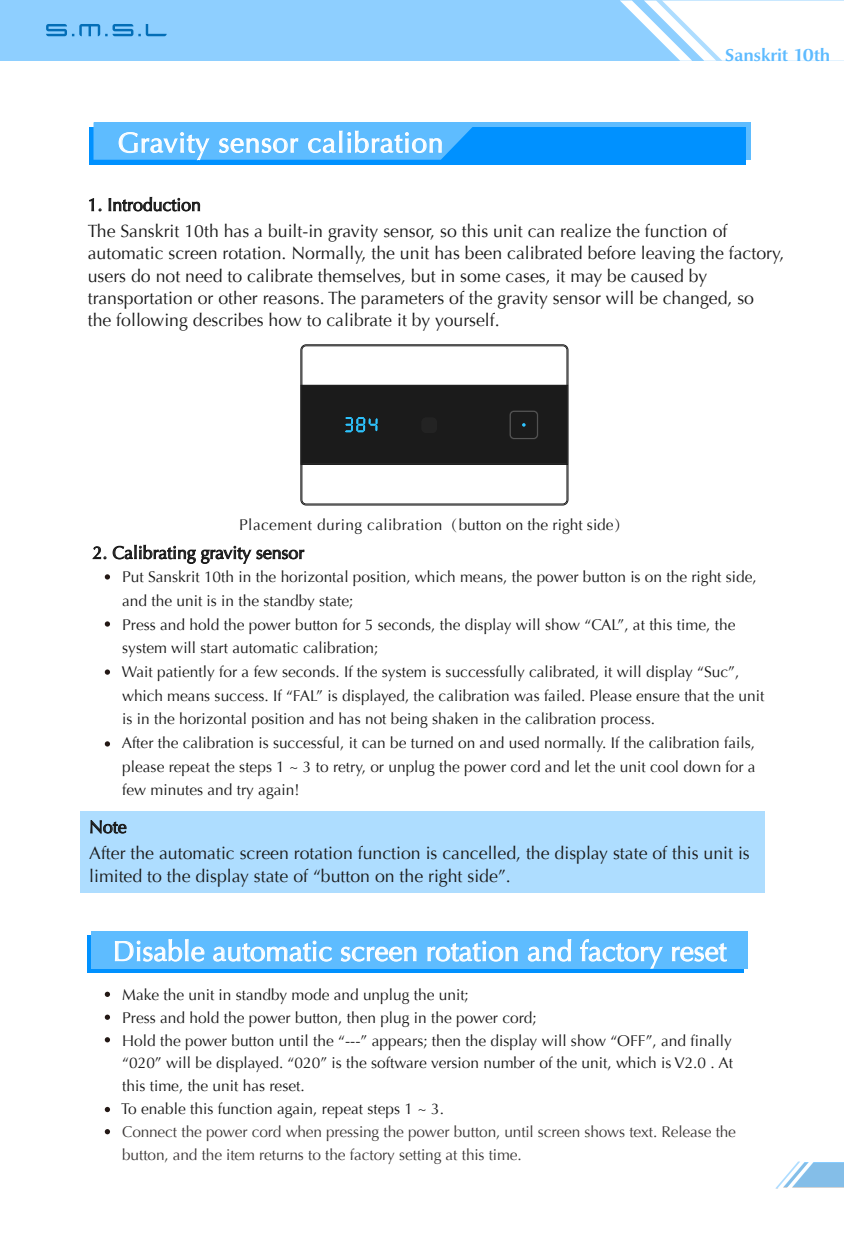
<style>
.page{position:relative;width:844px;height:1241px;background:#fff}
.page>*{position:absolute;margin:0;border:0;box-sizing:border-box;transform-origin:0 0}
.t1{font:28px "Optima";color:#fff}
.t2{font:28px "Optima";letter-spacing:.025em;color:#fff}
.t3{font:17.85px/22.1px "Optima";color:#1b1b1b}
.t4{font:700 17.5px "Optima Nova LT";color:#5ebbff}
.t5{font:15.4px/23.8px "Optima";color:#1b1b1b}
.t6{font:15.4px/22.8px "Optima";letter-spacing:-.01em;color:#3e3a39}
.t7{font:15.4px "Optima";letter-spacing:.025em;color:#1b1b1b}
.s1{font-family:"Adobe Song Std";font-weight:300}
</style>
<div class="page">
<div style="left:93px;top:122px;width:657px;height:38px;background:#5ebcff"></div>
<div style="left:89px;top:127px;width:657px;height:37px;background:#0091ff"></div>
<svg style="left:93px;top:122px;width:380px;height:39px"></svg>
<div style="left:0;top:0;width:843px;height:60px;background:#8ecfff"></div>
<svg style="left:619px;top:0;width:224px;height:61px"></svg>
<svg style="left:46px;top:24px;width:121px;height:12px"></svg>
<div style="left:735px;top:1162px;width:108px;height:24px;background:#84bee8"></div>
<svg style="left:735px;top:1161px;width:78px;height:27px"></svg>
<div style="left:80px;top:811px;width:683px;height:81px;background:#aeddff"></div>
<svg style="left:89px;top:198px;width:13px;height:13px"></svg>
<svg style="left:108px;top:197px;width:92px;height:15px"></svg>
<svg style="left:92px;top:544px;width:212px;height:20px"></svg>
<svg style="left:90px;top:820px;width:37px;height:13px"></svg>
<div style="left:300px;top:385px;width:268px;height:79px;background:#1b1b1b;border:1px solid #393939"></div>
<div style="left:420px;top:417px;width:17px;height:16px;background:#232323;border-radius:5px"></div>
<div style="left:420px;top:417px;width:17px;height:16px;border:1px solid #1b1b1b;border-radius:5px"></div>
<div style="left:301px;top:345px;width:266px;height:159px;border:1px solid #1b1b1b;border-radius:4px"></div>
<hr style="left:301px;top:385px;width:267px;height:1px;background:#1b1b1b">
<hr style="left:301px;top:464px;width:267px;height:1px;background:#1b1b1b">
<div style="left:510px;top:411px;width:27px;height:28px;border:1px solid #585858;border-radius:4px"></div>
<svg style="left:345px;top:417px;width:32px;height:15px"></svg>
<svg style="left:105px;top:574px;width:5px;height:5px"></svg>
<svg style="left:105px;top:621px;width:5px;height:5px"></svg>
<svg style="left:105px;top:669px;width:5px;height:5px"></svg>
<svg style="left:105px;top:741px;width:5px;height:5px"></svg>
<svg style="left:105px;top:991px;width:5px;height:5px"></svg>
<svg style="left:105px;top:1014px;width:5px;height:5px"></svg>
<svg style="left:105px;top:1037px;width:5px;height:5px"></svg>
<svg style="left:105px;top:1106px;width:5px;height:5px"></svg>
<svg style="left:105px;top:1129px;width:5px;height:5px"></svg>
<div style="left:87px;top:935px;width:657px;height:37px;background:linear-gradient(to right,#0091ff,#0091ff)"></div>
<div style="left:91px;top:930px;width:657px;height:38px;background:#5ebcff"></div>
<svg style="left:115px;top:939px;width:90px;height:22px"></svg>
<svg style="left:213px;top:940px;width:119px;height:21px"></svg>
<svg style="left:340px;top:946px;width:76px;height:15px"></svg>
<svg style="left:427px;top:940px;width:91px;height:21px"></svg>
<svg style="left:527px;top:939px;width:44px;height:22px"></svg>
<svg style="left:579px;top:939px;width:83px;height:30px"></svg>
<svg style="left:672px;top:943px;width:55px;height:18px"></svg>
<h1 class="t2" style="left:117px;top:126px;width:327px">Gravity sensor calibration</h1>
<p class="t4" style="left:725px;top:45px;width:107px">Sanskrit 10th</p>
<p class="t3" style="left:88px;top:191px;width:641px;line-height:26.6px">1. Introduction<br>The Sanskrit 10th has a built-in gravity sensor, so this unit can realize the function of</p>
<p class="t3" style="left:88px;top:242px;width:697px">automatic screen rotation. Normally, the unit has been calibrated before leaving the factory, users do not need to calibrate themselves, but in some cases, it may be caused by transportation or other reasons. The parameters of the gravity sensor will be changed, so<br>the following describes how to calibrate it by yourself.</p>
<p class="t7" style="left:239px;top:515px;width:391px">Placement during calibration<span class="s1">（</span>button on the right side<span class="s1">）</span></p>
<p class="t3" style="left:93px;top:541px;width:213px">2. Calibrating gravity sensor</p>
<p class="t5" style="left:122px;top:565px;width:644px">Put Sanskrit 10th in the horizontal position, which means, the power button is on the right side, and the unit is in the standby state;<br>Press and hold the power button for 5 seconds, the display will show “CAL”, at this time, the system will start automatic calibration;<br>Wait patiently for a few seconds. If the system is successfully calibrated, it will display “Suc”, which means success. If “FAL” is displayed, the calibration was failed. Please ensure that the unit is in the horizontal position and has not being shaken in the calibration process.<br>After the calibration is successful, it can be turned on and used normally. If the calibration fails, please repeat the steps 1 ~ 3 to retry, or unplug the power cord and let the unit cool down for a few minutes and try again!</p>
<p class="t3" style="left:89px;top:813px;width:662px;line-height:26.6px">Note<br>After the automatic screen rotation function is cancelled, the display state of this unit is</p>
<p class="t3" style="left:89px;top:864px;width:423px">limited to the display state of “button on the right side”.</p>
<h1 class="t1" style="left:113px;top:934px;width:615px">Disable automatic screen rotation and factory reset</h1>
<p class="t5" style="left:121px;top:983px;width:613px;line-height:22.8px">Make the unit in standby mode and unplug the unit;<br>Press and hold the power button, then plug in the power cord;<br>Hold the power button until the “---” appears; then the display will show “OFF”, and finally “020” will be displayed. “020” is the software version number of the unit, which is V2.0 . At this time, the unit has reset.<br>To enable this function again, repeat steps 1 ~ 3.</p>
<p class="t6" style="left:122px;top:1120px;width:615px">Connect the power cord when pressing the power button, until screen shows text. Release the button, and the item returns to the factory setting at this time.</p>
</div>
